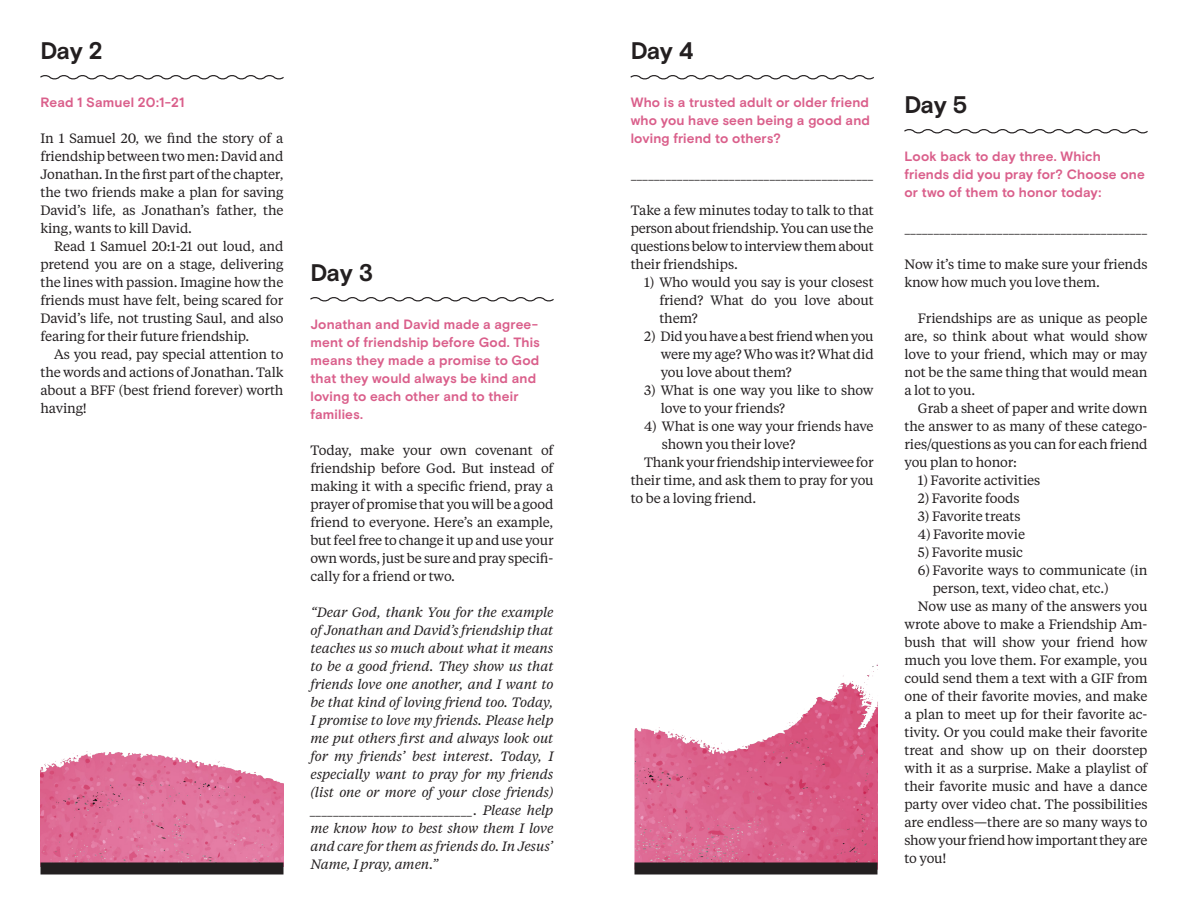
<style>
.page{position:relative;width:1188px;height:918px;background:#fff}
.page>*{position:absolute;margin:0;border:0;box-sizing:border-box;transform-origin:0 0}
.Heading_-_Day{font:700 24px "Basis Grotesque";letter-spacing:-.03em;color:#231f20}
.Body_Copy{font:13.5px/18px "Tiempos Text";letter-spacing:-.01em;color:#231f20;text-align:justify}
.Body_Copy_-_No_Inden{font:13.5px/18px "Tiempos Text";letter-spacing:-.01em;color:#231f20;text-align:justify}
.Body_Copy_-_No_Inden-2{font:italic 13.5px/18px "Tiempos Text";letter-spacing:-.01em;color:#231f20;text-align:justify}
.Intro_Copy{font:700 13.5px/18px "Basis Grotesque";letter-spacing:.01em;color:#da5f8b}
</style>
<div class="page">
<img style="left:40px;top:751px;width:243px;height:111px">
<img style="left:634px;top:664px;width:244px;height:198px">
<svg style="left:40px;top:75px;width:244px;height:5px"></svg>
<svg style="left:630px;top:75px;width:244px;height:5px"></svg>
<svg style="left:310px;top:297px;width:244px;height:5px"></svg>
<svg style="left:904px;top:129px;width:244px;height:5px"></svg>
<div style="left:634px;top:862px;width:244px;height:12px;background:#231f20"></div>
<div style="left:40px;top:862px;width:244px;height:12px;background:#231f20"></div>
<p class="Heading_-_Day" style="left:40px;top:36px;width:64px">Day 2</p>
<p class="Intro_Copy" style="left:40px;top:93px;width:145px">Read 1 Samuel 20:1-21</p>
<p class="Body_Copy_-_No_Inden" style="left:40px;top:128px;width:245px">In 1 Samuel 20, we find the story of a friendship between two men: David and Jonathan. In the first part of the chapter, the two friends make a plan for saving David’s life, as Jonathan’s father, the king, wants to kill David.</p>
<p class="Body_Copy_-_No_Inden" style="left:40px;top:236px;width:245px;text-indent:14px">Read 1 Samuel 20:1-21 out loud, and pretend you are on a stage, delivering the lines with passion. Imagine how the friends must have felt, being scared for David’s life, not trusting Saul, and also fearing for their future friendship.</p>
<p class="Body_Copy_-_No_Inden" style="left:40px;top:344px;width:245px;text-indent:14px">As you read, pay special attention to the words and actions of Jonathan. Talk about a BFF (best friend forever) worth having!</p>
<p class="Heading_-_Day" style="left:310px;top:258px;width:64px">Day 3</p>
<p class="Intro_Copy" style="left:310px;top:315px;width:231px">Jonathan and David made a agree&shy;ment of friendship before God. This means they made a promise to God that they would always be kind and loving to each other and to their families.</p>
<p class="Body_Copy_-_No_Inden" style="left:310px;top:440px;width:245px">Today, make your own covenant of friendship before God. But instead of making it with a specific friend, pray a prayer of promise that you will be a good friend to everyone. Here’s an example, but feel free to change it up and use your own words, just be sure and pray specifi&shy;cally for a friend or two.</p>
<p class="Body_Copy_-_No_Inden-2" style="left:310px;top:602px;width:245px">“Dear God, thank You for the example of Jonathan and David’s friendship that teaches us so much about what it means to be a good friend. They show us that friends love one another, and I want to be that kind of loving friend too. Today, I promise to love my friends. Please help me put others first and always look out for my friends’ best interest. Today, I especially want to pray for my friends (list one or more of your close friends) ____________________________. Please help me know how to best show them I love and care for them as friends do. In Jesus’ Name, I pray, amen.”</p>
<p class="Heading_-_Day" style="left:631px;top:36px;width:64px">Day 4</p>
<p class="Intro_Copy" style="left:631px;top:93px;width:241px;text-align:justify">Who is a trusted adult or older friend who you have seen being a good and loving friend to others?</p>
<p class="Body_Copy" style="left:631px;top:164px;width:244px">__________________________________________</p>
<p class="Body_Copy" style="left:631px;top:200px;width:245px">Take a few minutes today to talk to that person about friendship. You can use the questions below to interview them about their friendships.</p>
<p class="Body_Copy" style="left:659px;top:272px;width:216px;text-indent:-15px">1) Who would you say is your closest friend? What do you love about them?</p>
<p class="Body_Copy" style="left:661px;top:326px;width:215px;text-indent:-16px">2) Did you have a best friend when you were my age? Who was it? What did you love about them?</p>
<p class="Body_Copy" style="left:661px;top:380px;width:214px;text-indent:-17px">3) What is one way you like to show love to your friends?</p>
<p class="Body_Copy" style="left:662px;top:416px;width:213px;text-indent:-18px">4) What is one way your friends have shown you their love?</p>
<p class="Body_Copy" style="left:631px;top:452px;width:245px;text-indent:14px">Thank your friendship interviewee for their time, and ask them to pray for you to be a loving friend.</p>
<p class="Heading_-_Day" style="left:904px;top:90px;width:64px">Day 5</p>
<p class="Intro_Copy" style="left:904px;top:147px;width:242px">Look back to day three. Which friends did you pray for? Choose one or two of them to honor today:</p>
<p class="Body_Copy" style="left:904px;top:218px;width:244px">__________________________________________</p>
<p class="Body_Copy" style="left:904px;top:254px;width:245px">Now it’s time to make sure your friends know how much you love them.</p>
<p class="Body_Copy" style="left:904px;top:308px;width:245px;text-indent:14px">Friendships are as unique as people are, so think about what would show love to your friend, which may or may not be the same thing that would mean a lot to you.</p>
<p class="Body_Copy" style="left:904px;top:398px;width:245px;text-indent:14px">Grab a sheet of paper and write down the answer to as many of these catego&shy;ries/questions as you can for each friend you plan to honor:</p>
<p class="Body_Copy" style="left:918px;top:470px;width:124px">1) Favorite activities</p>
<p class="Body_Copy" style="left:918px;top:488px;width:103px">2) Favorite foods</p>
<p class="Body_Copy" style="left:918px;top:506px;width:104px">3) Favorite treats</p>
<p class="Body_Copy" style="left:918px;top:524px;width:109px">4) Favorite movie</p>
<p class="Body_Copy" style="left:918px;top:542px;width:107px">5) Favorite music</p>
<p class="Body_Copy" style="left:933px;top:560px;width:216px;text-indent:-15px">6) Favorite ways to communicate (in person, text, video chat, etc.)</p>
<p class="Body_Copy" style="left:904px;top:596px;width:245px;text-indent:14px">Now use as many of the answers you wrote above to make a Friendship Am&shy;bush that will show your friend how much you love them. For example, you could send them a text with a GIF from one of their favorite movies, and make a plan to meet up for their favorite ac&shy;tivity. Or you could make their favorite treat and show up on their doorstep with it as a surprise. Make a playlist of their favorite music and have a dance party over video chat. The possibilities are endless—there are so many ways to show your friend how important they are to you!</p>
</div>
